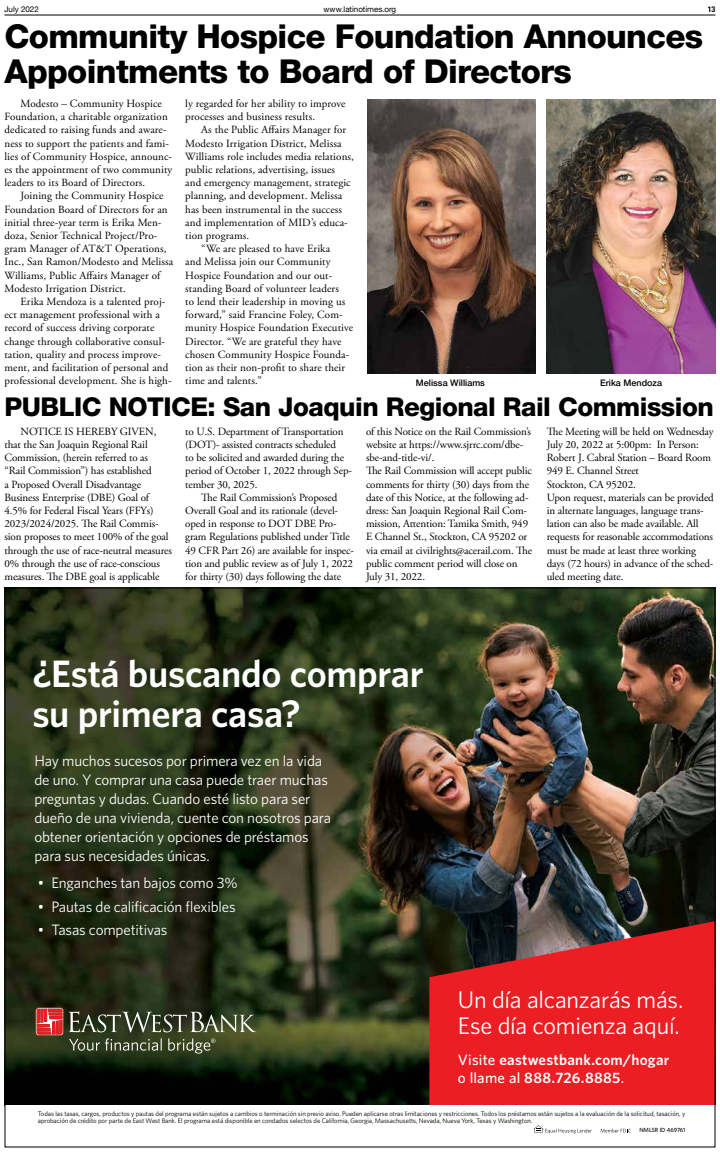
<style>
.page{position:relative;width:720px;height:1152px;background:#fff}
.page>*{position:absolute;margin:0;border:0;box-sizing:border-box;transform-origin:0 0}
.t1{font:600 38.2px/40.2px "Whitney";letter-spacing:-.01em;color:#fff}
.t2{font:800 33px/35px "Helvetica Neue LT Std";letter-spacing:-.02em;color:#000}
.t3{font:800 26px "Helvetica Neue LT Std";letter-spacing:-.02em;color:#000}
.t4{font:24.1px/25.6px "Whitney";letter-spacing:-.01em;color:#fff}
.t5{font:15.1px/19.1px "Whitney";letter-spacing:-.01em;color:#fff}
.t6{font:600 15.1px/18.1px "Whitney";letter-spacing:.02em;color:#fff}
.t7{font:11px/13.2px "Adobe Garamond Pro";letter-spacing:-.01em;color:#000}
.t8{font:11px/13.2px "Adobe Garamond Pro";letter-spacing:.01em;color:#000}
.t9{font:500 9px "Helvetica Neue";color:#000}
.t10{font:8px "Helvetica Neue";color:#000}
.t11{font:700 condensed 8px "Helvetica Neue";color:#000}
.t12{font:6.7px/6.7px "Whitney";letter-spacing:-.01em;color:#000}
.t13{font:500 6px "Whitney";color:#000}
.s1{font-weight:500}
</style>
<div class="page">
<hr style="left:4px;top:15px;width:712px;height:1px;background:#000">
<img style="left:6px;top:589px;width:708px;height:516px">
<svg style="left:429px;top:921px;width:287px;height:227px;background:#ce2126"></svg>
<svg style="left:35px;top:1007px;width:221px;height:47px;background:#55513a"></svg>
<div style="left:5px;top:1105px;width:710px;height:42px;background:#fff"></div>
<svg style="left:601px;top:1129px;width:30px;height:4px"></svg>
<svg style="left:534px;top:1125px;width:58px;height:8px"></svg>
<img style="left:547px;top:99px;width:168px;height:275px">
<img style="left:367px;top:99px;width:169px;height:275px">
<p class="t10" style="left:4px;top:3px;width:36px">July 2022</p>
<p class="t10" style="left:324px;top:3px;width:74px">www.latinotimes.org</p>
<p class="t11" style="left:708px;top:3px;width:9px">13</p>
<h2 class="t2" style="left:4px;top:18px;width:700px">Community Hospice Foundation Announces<br>Appointments to Board of Directors</h2>
<p class="t8" style="left:4px;top:97px;width:169px;text-indent:16px">Modesto – Community Hospice Foundation, a charitable organization dedicated to raising funds and aware&shy;ness to support the patients and fami&shy;lies of Community Hospice, announc&shy;es the appointment of two community leaders to its Board of Directors.</p>
<p class="t8" style="left:4px;top:190px;width:170px;text-indent:16px">Joining the Community Hospice Foundation Board of Directors for an initial three-year term is Erika Men&shy;doza, Senior Technical Project/Pro&shy;gram Manager of AT&amp;T Operations, Inc., San Ramon/Modesto and Melissa Williams, Public Affairs Manager of Modesto Irrigation District.</p>
<p class="t8" style="left:4px;top:295px;width:169px;text-indent:16px">Erika Mendoza is a talented proj&shy;ect management professional with a record of success driving corporate change through collaborative consul&shy;tation, quality and process improve&shy;ment, and facilitation of personal and professional development. She is high-</p>
<p class="t8" style="left:185px;top:97px;width:162px">ly regarded for her ability to improve processes and business results.</p>
<p class="t8" style="left:201px;top:124px;width:146px">As the Public Affairs Manager for</p>
<p class="t8" style="left:185px;top:137px;width:158px">Modesto Irrigation District, Melissa</p>
<p class="t8" style="left:185px;top:150px;width:170px">Williams role includes media relations,</p>
<p class="t8" style="left:185px;top:163px;width:151px">public relations, advertising, issues</p>
<p class="t8" style="left:185px;top:176px;width:167px">and emergency management, strategic</p>
<p class="t8" style="left:185px;top:190px;width:159px">planning, and development. Melissa</p>
<p class="t8" style="left:185px;top:203px;width:158px">has been instrumental in the success</p>
<p class="t8" style="left:185px;top:216px;width:164px">and implementation of MID’s educa-</p>
<p class="t8" style="left:185px;top:229px;width:65px">tion programs.</p>
<p class="t8" style="left:201px;top:242px;width:130px">“We are pleased to have Erika</p>
<p class="t8" style="left:185px;top:256px;width:147px">and Melissa join our Community</p>
<p class="t8" style="left:185px;top:269px;width:148px">Hospice Foundation and our out-</p>
<p class="t8" style="left:185px;top:282px;width:155px">standing Board of volunteer leaders</p>
<p class="t8" style="left:185px;top:295px;width:162px">to lend their leadership in moving us</p>
<p class="t8" style="left:185px;top:308px;width:159px">forward,” said Francine Foley, Com-</p>
<p class="t8" style="left:185px;top:322px;width:170px">munity Hospice Foundation Executive</p>
<p class="t8" style="left:185px;top:335px;width:158px">Director. “We are grateful they have</p>
<p class="t8" style="left:185px;top:348px;width:166px">chosen Community Hospice Founda-</p>
<p class="t8" style="left:185px;top:361px;width:161px">tion as their non-profit to share their</p>
<p class="t8" style="left:185px;top:374px;width:78px">time and talents.”</p>
<p class="t9" style="left:416px;top:376px;width:70px">Melissa Williams</p>
<p class="t9" style="left:600px;top:376px;width:63px">Erika Mendoza</p>
<h3 class="t3" style="left:4px;top:392px;width:711px">PUBLIC NOTICE: San Joaquin Regional Rail Commission</h3>
<p class="t7" style="left:4px;top:425px;width:169px;text-indent:16px">NOTICE IS HEREBY GIVEN, that the San Joaquin Regional Rail Commission, (herein referred to as<br>“Rail Commission”) has established<br>a Proposed Overall Disadvantage Business Enterprise (DBE) Goal of 4.5% for Federal Fiscal Years (FFYs)<br>2023/2024/2025. The Rail Commis&shy;sion proposes to meet 100% of the goal through the use of race-neutral measures 0% through the use of race-conscious measures. The DBE goal is applicable</p>
<p class="t7" style="left:185px;top:425px;width:168px">to U.S. Department of Transportation (DOT)- assisted contracts scheduled<br>to be solicited and awarded during the period of October 1, 2022 through Sep&shy;tember 30, 2025.</p>
<p class="t7" style="left:366px;top:425px;width:168px">of this Notice on the Rail Commission’s website at https://www.sjrrc.com/dbe&shy;sbe-and-title-vi/.<br>The Rail Commission will accept public comments for thirty (30) days from the date of this Notice, at the following ad&shy;dress: San Joaquin Regional Rail Com&shy;mission, Attention: Tamika Smith, 949<br>E Channel St., Stockton, CA 95202 or via email at civilrights@acerail.com. The public comment period will close on July 31, 2022.</p>
<p class="t7" style="left:547px;top:425px;width:169px">The Meeting will be held on Wednesday July 20, 2022 at 5:00pm: In Person:<br>Robert J. Cabral Station – Board Room 949 E. Channel Street<br>Stockton, CA 95202.<br>Upon request, materials can be provided in alternate languages, language trans&shy;lation can also be made available. All requests for reasonable accommodations must be made at least three working days (72 hours) in advance of the sched&shy;uled meeting date.</p>
<p class="t7" style="left:185px;top:491px;width:170px;text-indent:16px">The Rail Commission’s Proposed Overall Goal and its rationale (devel&shy;oped in response to DOT DBE Pro&shy;gram Regulations published under Title 49 CFR Part 26) are available for inspec&shy;tion and public review as of July 1, 2022 for thirty (30) days following the date</p>
<h1 class="t1" style="left:32px;top:653px;width:393px">¿Está buscando comprar su primera casa?</h1>
<p class="t5" style="left:34px;top:751px;width:298px">Hay muchos sucesos por primera vez en la vida de uno. Y comprar una casa puede traer muchas preguntas y dudas. Cuando esté listo para ser dueño de una vivienda, cuente con nosotros para obtener orientación y opciones de préstamos para sus necesidades únicas.</p>
<h3 class="t5" style="left:38px;top:873px;width:201px">• Enganches tan bajos como 3%</h3>
<h3 class="t5" style="left:38px;top:896px;width:199px">• Pautas de calificación flexibles</h3>
<h3 class="t5" style="left:38px;top:920px;width:131px">• Tasas competitivas</h3>
<h3 class="t4" style="left:458px;top:986px;width:227px">Un día alcanzarás más.<br>Ese día comienza aquí.</h3>
<h3 class="t6" style="left:458px;top:1051px;width:213px"><span class="s1">Visite</span> eastwestbank.com/hogar <span class="s1">o llame al</span> 888.726.8885<span class="s1">.</span></h3>
<p class="t12" style="left:38px;top:1110px;width:649px">Todas las tasas, cargos, productos y pautas del programa están sujetos a cambios o terminación sin previo aviso. Pueden aplicarse otras limitaciones y restricciones. Todos los préstamos están sujetos a la evaluación de la solicitud, tasación, y aprobación de crédito por parte de East West Bank. El programa está disponible en condados selectos de California, Georgia, Massachusetts, Nevada, Nueva York, Texas y Washington.</p>
<p class="t13" style="left:639px;top:1126px;width:48px">NMLSR ID 469761</p>
</div>
